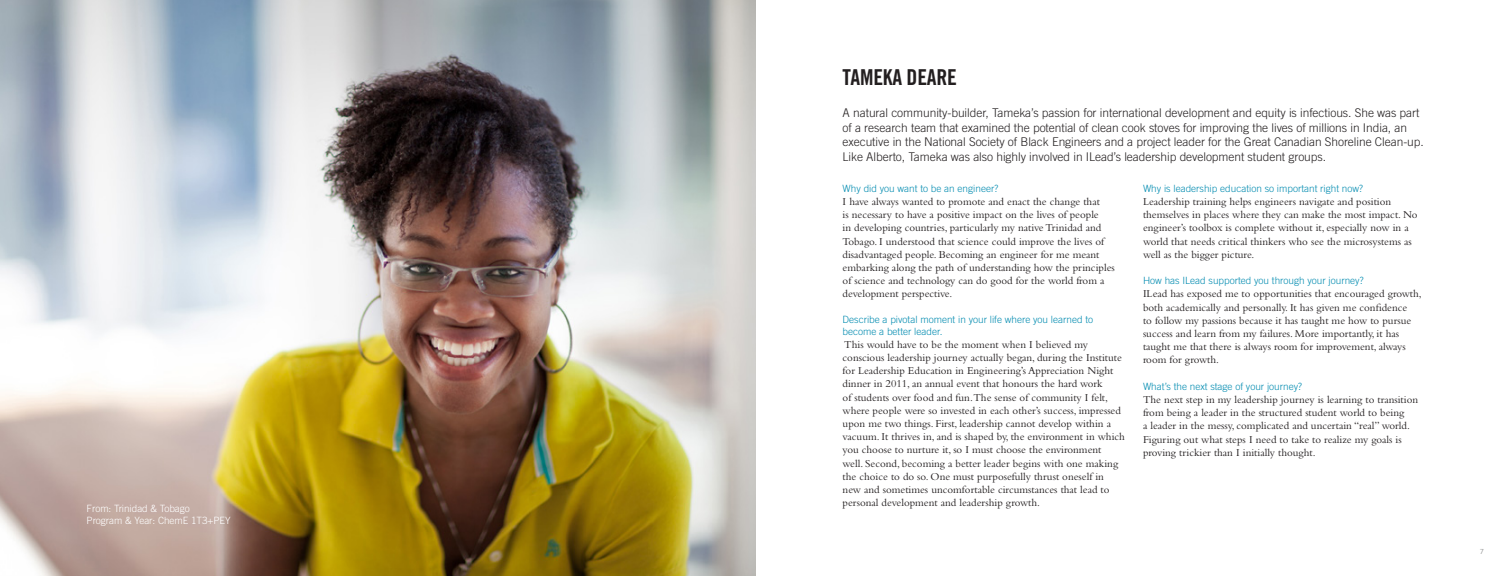
<style>
.page{position:relative;width:1512px;height:576px;background:#fff}
.page>*{position:absolute;margin:0;border:0;box-sizing:border-box;transform-origin:0 0}
.t1{font:22px "Trade Gothic LT Com Bd Cn 20";letter-spacing:-.01em;color:#231f20}
.t2{font:300 12px/14.4px "Trade Gothic LT Com";letter-spacing:-.005em;color:#231f20}
.t3{font:11px/13.2px "Bembo Std";color:#231f20}
.t4{font:300 10px/12px "Trade Gothic LT Com";color:#008bb0}
.t5{font:300 10px "Trade Gothic LT Com";letter-spacing:-.005em;color:#fff}
.t6{font:7px "Trade Gothic LT Com";color:#8f9191}
</style>
<div class="page">
<img style="left:0;top:0;width:756px;height:576px">
<p class="t5" style="left:87px;top:503px;width:105px">From: Trinidad &amp; Tobago</p>
<p class="t5" style="left:87px;top:515px;width:146px">Program &amp; Year: ChemE 1T3+PEY</p>
<p class="t1" style="left:843px;top:64px;width:116px">TAMEKA DEARE</p>
<p class="t2" style="left:843px;top:106px;width:583px">A natural community-builder, Tameka’s passion for international development and equity is infectious. She was part of a research team that examined the potential of clean cook stoves for improving the lives of millions in India, an executive in the National Society of Black Engineers and a project leader for the Great Canadian Shoreline Clean-up.<br>Like Alberto, Tameka was also highly involved in ILead’s leadership development student groups.</p>
<p class="t4" style="left:843px;top:182px;width:157px">Why did you want to be an engineer?</p>
<p class="t3" style="left:843px;top:195px;width:274px">I have always wanted to promote and enact the change that<br>is necessary to have a positive impact on the lives of people<br>in developing countries, particularly my native Trinidad and Tobago. I understood that science could improve the lives of disadvantaged people. Becoming an engineer for me meant embarking along the path of understanding how the principles of science and technology can do good for the world from a development perspective.</p>
<p class="t4" style="left:843px;top:313px;width:252px">Describe a pivotal moment in your life where you learned to become a better leader.</p>
<p class="t3" style="left:843px;top:338px;width:284px">This would have to be the moment when I believed my conscious leadership journey actually began, during the Institute for Leadership Education in Engineering’s Appreciation Night dinner in 2011, an annual event that honours the hard work<br>of students over food and fun.The sense of community I felt, where people were so invested in each other’s success, impressed upon me two things. First, leadership cannot develop within a vacuum. It thrives in, and is shaped by, the environment in which you choose to nurture it, so I must choose the environment<br>well. Second, becoming a better leader begins with one making the choice to do so. One must purposefully thrust oneself in new and sometimes uncomfortable circumstances that lead to personal development and leadership growth.</p>
<p class="t4" style="left:1143px;top:182px;width:222px">Why is leadership education so important right now?</p>
<p class="t3" style="left:1143px;top:195px;width:276px">Leadership training helps engineers navigate and position themselves in places where they can make the most impact. No engineer’s toolbox is complete without it, especially now in a world that needs critical thinkers who see the microsystems as well as the bigger picture.</p>
<p class="t4" style="left:1143px;top:275px;width:222px">How has ILead supported you through your journey?</p>
<p class="t3" style="left:1143px;top:287px;width:280px">ILead has exposed me to opportunities that encouraged growth, both academically and personally. It has given me confidence<br>to follow my passions because it has taught me how to pursue success and learn from my failures. More importantly, it has taught me that there is always room for improvement, always room for growth.</p>
<p class="t4" style="left:1143px;top:380px;width:161px">What’s the next stage of your journey?</p>
<p class="t3" style="left:1143px;top:393px;width:277px">The next step in my leadership journey is learning to transition from being a leader in the structured student world to being<br>a leader in the messy, complicated and uncertain “real” world.<br>Figuring out what steps I need to take to realize my goals is proving trickier than I initially thought.</p>
<p class="t6" style="left:1480px;top:547px;width:6px">7</p>
</div>
